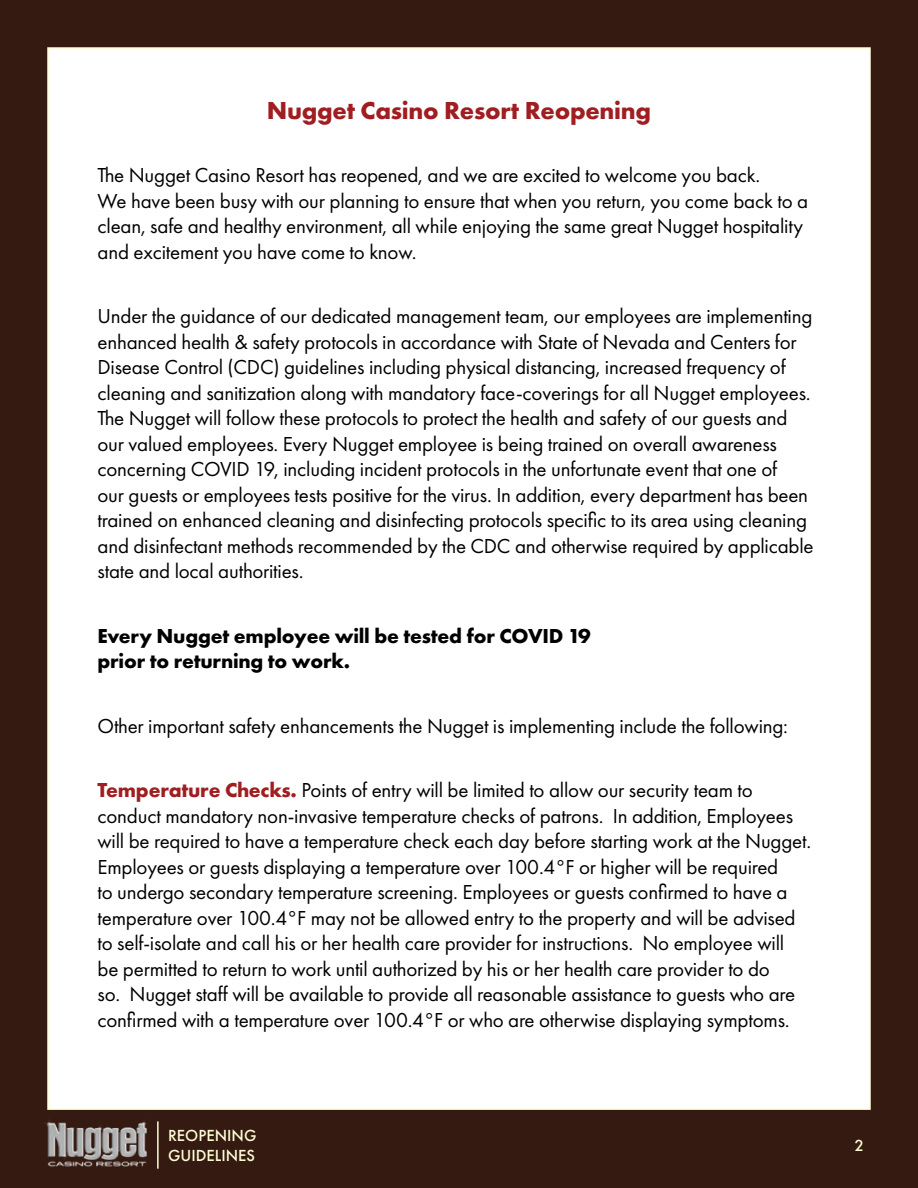
<style>
.page{position:relative;width:918px;height:1188px;background:#341a10}
.page>*{position:absolute;margin:0;border:0;box-sizing:border-box;transform-origin:0 0}
.t1{font:700 25.5px "Futura PT";letter-spacing:-.01em;color:#a01e21}
.t2{font:21px/25.5px "Futura PT";letter-spacing:-.01em;color:#000}
.t3{font:700 21px/25.5px "Futura PT";letter-spacing:-.01em;color:#000}
.t4{font:500 16.65px/20px "Futura PT";color:#fffcd5}
.s1{font-weight:700;color:#a01e21}
</style>
<div class="page">
<div style="left:47px;top:47px;width:824px;height:1063px;background:#fff;border:2px solid #fffcd5"></div>
<img style="left:44px;top:1120px;width:103px;height:47px">
<hr style="left:157px;top:1121px;width:2px;height:48px;background:#fffcd5">
<p class="t1" style="left:267px;top:94px;width:386px">Nugget Casino Resort Reopening</p>
<p class="t2" style="left:98px;top:162px;width:712px">The Nugget Casino Resort has reopened, and we are excited to welcome you back.<br>We have been busy with our planning to ensure that when you return, you come back to a clean, safe and healthy environment, all while enjoying the same great Nugget hospitality and excitement you have come to know.</p>
<p class="t2" style="left:98px;top:303px;width:718px">Under the guidance of our dedicated management team, our employees are implementing enhanced health &amp; safety protocols in accordance with State of Nevada and Centers for Disease Control (CDC) guidelines including physical distancing, increased frequency of cleaning and sanitization along with mandatory face-coverings for all Nugget employees.<br>The Nugget will follow these protocols to protect the health and safety of our guests and our valued employees. Every Nugget employee is being trained on overall awareness concerning COVID 19, including incident protocols in the unfortunate event that one of<br>our guests or employees tests positive for the virus. In addition, every department has been trained on enhanced cleaning and disinfecting protocols specific to its area using cleaning and disinfectant methods recommended by the CDC and otherwise required by applicable state and local authorities.</p>
<p class="t3" style="left:98px;top:622px;width:495px">Every Nugget employee will be tested for COVID 19 prior to returning to work.</p>
<p class="t2" style="left:98px;top:713px;width:692px">Other important safety enhancements the Nugget is implementing include the following:</p>
<p class="t2" style="left:98px;top:777px;width:715px"><span class="s1">Temperature Checks.</span> Points of entry will be limited to allow our security team to conduct mandatory non-invasive temperature checks of patrons. In addition, Employees will be required to have a temperature check each day before starting work at the Nugget.<br>Employees or guests displaying a temperature over 100.4°F or higher will be required<br>to undergo secondary temperature screening. Employees or guests confirmed to have a temperature over 100.4°F may not be allowed entry to the property and will be advised to self-isolate and call his or her health care provider for instructions. No employee will<br>be permitted to return to work until authorized by his or her health care provider to do<br>so. Nugget staff will be available to provide all reasonable assistance to guests who are confirmed with a temperature over 100.4°F or who are otherwise displaying symptoms.</p>
<p class="t4" style="left:168px;top:1125px;width:90px">REOPENING<br>GUIDELINES</p>
<p class="t4" style="left:855px;top:1135px;width:11px">2</p>
</div>
